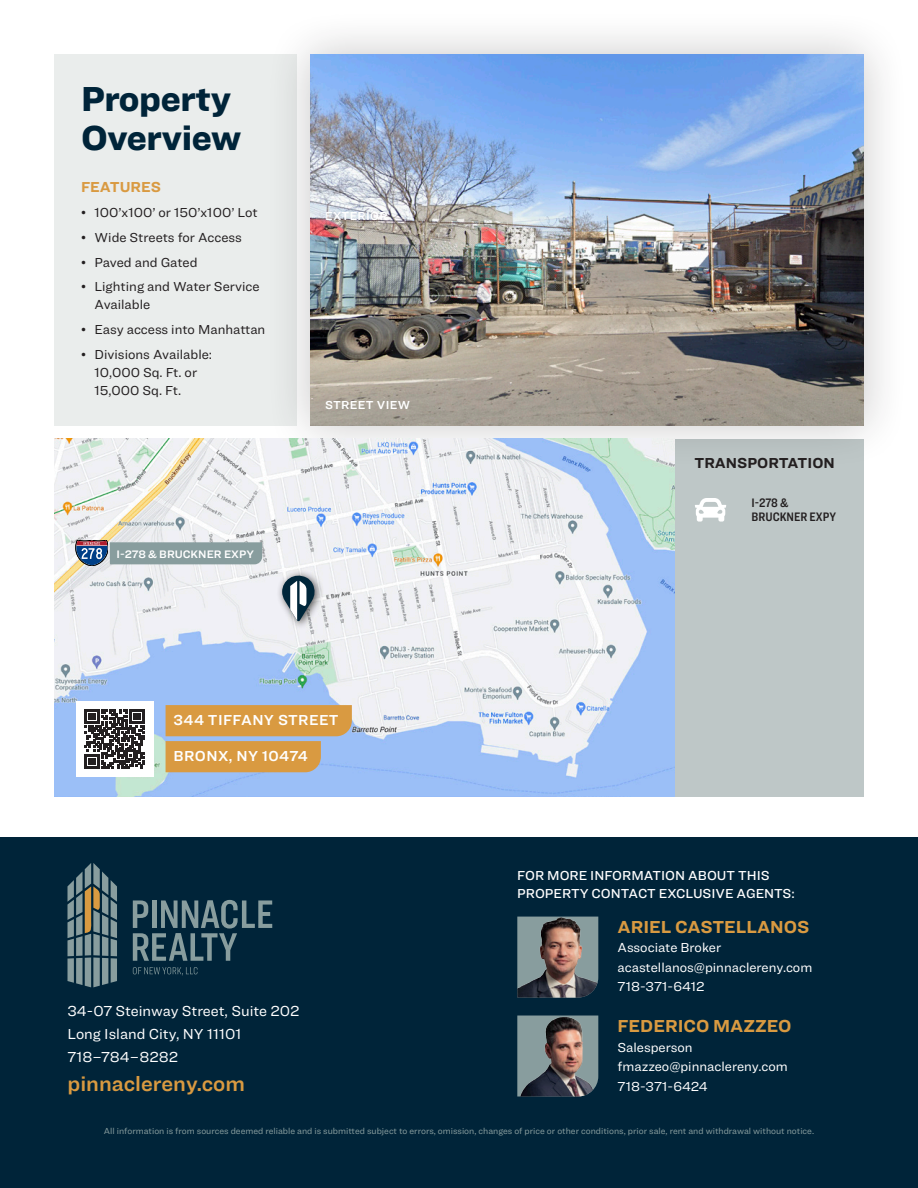
<style>
.page{position:relative;width:918px;height:1188px;background:#fff}
.page>*{position:absolute;margin:0;border:0;box-sizing:border-box;transform-origin:0 0}
.t1{font:900 36px/39px "Ringside";letter-spacing:-.01em;color:#002439}
.t2{font:600 21.75px "Ringside";color:#d99a41}
.Agent__Name_12pt{font:700 18px "Ringside";color:#d99a41}
.t3{font:15px/23.4px "Ringside";color:#fff}
.t4{font:600 15px "Ringside";letter-spacing:.025em;color:#fff}
.t5{font:700 15px "Ringside";color:#231f20}
.Features__Heading_10pt{font:700 15px "Ringside";color:#d99a41}
.t6{font:13.5px/18px "Ringside";color:#231f20}
.Agent__Contact_9pt{font:13.5px "Ringside";color:#fff}
.Agent__More_Info_9pt{font:500 13.5px/18px "Ringside";color:#fff}
.Features__Transportation_8_5pt{font:600 12.75px/13.5px "Ringside Condensed";color:#231f20}
.Features__Photo_Captions_8pt{font:600 12px "Ringside";letter-spacing:.025em;color:#fff}
.Map_Locations_11pt__on_gray{font:600 11.25px "Ringside";color:#fff}
.t7{font:9px "Ringside";color:#889d9e}
</style>
<div class="page">
<div style="left:0;top:837px;width:918px;height:351px;background:#002439"></div>
<svg style="left:133px;top:967px;width:65px;height:9px"></svg>
<svg style="left:133px;top:900px;width:139px;height:61px"></svg>
<svg style="left:68px;top:863px;width:49px;height:124px"></svg>
<div style="left:675px;top:439px;width:189px;height:357px;background:#bec7c7"></div>
<div style="left:54px;top:54px;width:243px;height:371px;background:#eaedec"></div>
<div style="left:265px;top:8px;width:645px;height:463px;background:#231f20;opacity:.25"></div>
<img style="left:310px;top:54px;width:554px;height:371px">
<img style="left:54px;top:439px;width:621px;height:357px">
<svg style="left:166px;top:705px;width:186px;height:67px;background:#cf9f5d"></svg>
<div style="left:76px;top:701px;width:77px;height:76px;background:#fff"></div>
<svg style="left:85px;top:709px;width:59px;height:59px"></svg>
<svg style="left:76px;top:540px;width:186px;height:26px;background:#8f9fa5"></svg>
<div style="left:276px;top:570px;width:48px;height:61px;background:#231f20;opacity:.75"></div>
<svg style="left:282px;top:576px;width:33px;height:45px"></svg>
<svg style="left:695px;top:498px;width:31px;height:24px"></svg>
<img style="left:517px;top:917px;width:81px;height:81px">
<img style="left:517px;top:1016px;width:81px;height:81px">
<p class="t1" style="left:81px;top:78px;width:162px">Property<br>Overview</p>
<p class="Features__Heading_10pt" style="left:81px;top:176px;width:81px">FEATURES</p>
<p class="t6" style="left:81px;top:203px;width:178px">• 100’x100’ or 150’x100’ Lot</p>
<p class="t6" style="left:81px;top:228px;width:162px">• Wide Streets for Access</p>
<p class="t6" style="left:81px;top:253px;width:118px">• Paved and Gated</p>
<p class="t6" style="left:94px;top:277px;width:167px;text-indent:-14px">• Lighting and Water Service<br>Available</p>
<p class="t6" style="left:81px;top:320px;width:186px">• Easy access into Manhattan</p>
<p class="t6" style="left:94px;top:345px;width:119px;text-indent:-14px">• Divisions Available:<br>10,000 Sq. Ft. or<br>15,000 Sq. Ft.</p>
<p class="Map_Locations_11pt__on_gray" style="left:117px;top:546px;width:139px">I-278 &amp; BRUCKNER EXPY</p>
<p class="Features__Photo_Captions_8pt" style="left:325px;top:207px;width:64px">EXTERIOR</p>
<p class="Features__Photo_Captions_8pt" style="left:325px;top:396px;width:86px">STREET VIEW</p>
<p class="t4" style="left:174px;top:709px;width:167px">344 TIFFANY STREET</p>
<p class="t4" style="left:174px;top:745px;width:136px">BRONX, NY 10474</p>
<p class="t5" style="left:694px;top:452px;width:142px">TRANSPORTATION</p>
<p class="Features__Transportation_8_5pt" style="left:752px;top:496px;width:86px">I-278 &amp;<br>BRUCKNER EXPY</p>
<p class="Agent__More_Info_9pt" style="left:517px;top:866px;width:279px">FOR MORE INFORMATION ABOUT THIS<br>PROPERTY CONTACT EXCLUSIVE AGENTS:</p>
<p class="Agent__Name_12pt" style="left:618px;top:913px;width:193px">ARIEL CASTELLANOS</p>
<p class="Agent__Contact_9pt" style="left:618px;top:938px;width:105px">Associate Broker</p>
<p class="Agent__Contact_9pt" style="left:618px;top:957px;width:196px">acastellanos@pinnaclereny.com</p>
<p class="Agent__Contact_9pt" style="left:618px;top:977px;width:89px">718-371-6412</p>
<p class="Agent__Name_12pt" style="left:618px;top:1013px;width:175px">FEDERICO MAZZEO</p>
<p class="Agent__Contact_9pt" style="left:618px;top:1038px;width:77px">Salesperson</p>
<p class="Agent__Contact_9pt" style="left:618px;top:1057px;width:172px">fmazzeo@pinnaclereny.com</p>
<p class="Agent__Contact_9pt" style="left:618px;top:1077px;width:91px">718-371-6424</p>
<p class="t3" style="left:68px;top:999px;width:234px">34-07 Steinway Street, Suite 202<br>Long Island City, NY 11101<br>718–784–8282</p>
<h2 class="t2" style="left:68px;top:1067px;width:179px">pinnaclereny.com</h2>
<p class="t7" style="left:104px;top:1125px;width:712px">All information is from sources deemed reliable and is submitted subject to errors, omission, changes of price or other conditions, prior sale, rent and withdrawal without notice.</p>
</div>
